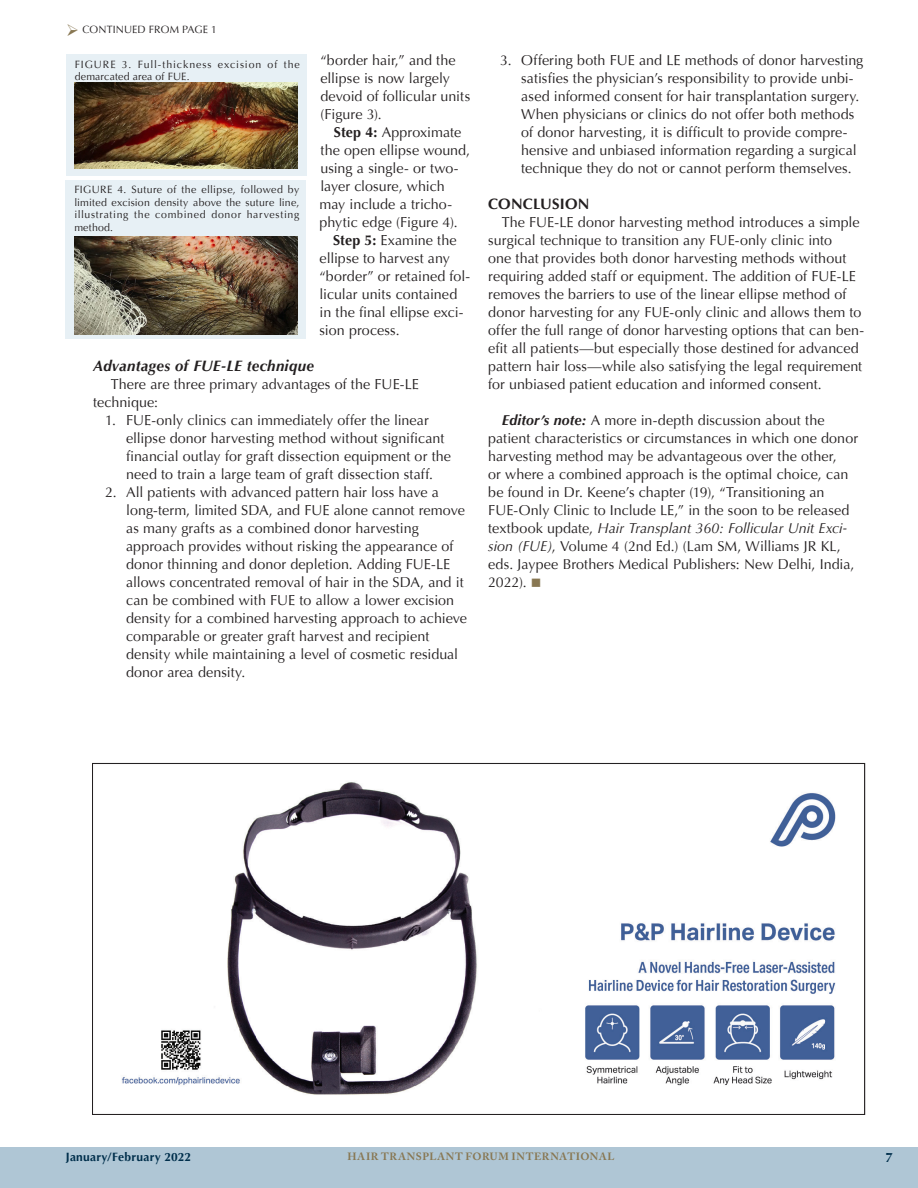
<style>
.page{position:relative;width:918px;height:1188px;background:#fff}
.page>*{position:absolute;margin:0;border:0;box-sizing:border-box;transform-origin:0 0}
.article_subhead_2{font:italic 700 15px "Optima";letter-spacing:.015em;color:#231f20}
.article_subhead_1{font:700 15px "Optima";letter-spacing:.015em;color:#231f20}
.Body_text_indent{font:14.25px/18px "Optima";letter-spacing:.005em;color:#231f20}
.body_text_hanging_in{font:14.25px/18px "Optima";letter-spacing:.005em;color:#231f20}
.t1{font:700 13.5px "Optima";color:#002f4c}
.t2{font:700 12px "Optima";letter-spacing:.02em;color:#002f4c}
.article_figure_capti{font:10.5px/12.6px "Optima";letter-spacing:.06em;color:#231f20;text-align:justify}
.article_figure_capti-2{font:10.5px/12.6px "Optima";letter-spacing:.08em;color:#231f20}
.t3{font:700 10.5px "Adobe Caslon Pro";letter-spacing:.06em;color:#887752}
.article_figure_capti-3{font:10.5px "Optima";letter-spacing:.01em;color:#231f20}
.s1{color:#887752}
.s2{font-weight:700}
.s3{font-weight:700;font-style:italic}
.s4{font-style:italic}
</style>
<div class="page">
<div style="left:0;top:1148px;width:918px;height:40px;background:#afc6d5"></div>
<div style="left:67px;top:54px;width:240px;height:122px;background:#e7f0f5"></div>
<img style="left:75px;top:83px;width:222px;height:85px">
<div style="left:66px;top:181px;width:240px;height:158px;background:#e7f0f5"></div>
<img style="left:74px;top:236px;width:224px;height:98px">
<img style="left:121px;top:782px;width:715px;height:313px">
<p class="article_figure_capti-3" style="left:66px;top:23px;width:152px"><span class="s1">➢</span> CONTINUED FROM PAGE 1</p>
<p class="article_figure_capti-2" style="left:75px;top:58px;width:227px">FIGURE 3. Full-thickness excision of the demarcated area of FUE.</p>
<p class="article_figure_capti" style="left:74px;top:183px;width:227px">FIGURE 4. Suture of the ellipse, followed by limited excision density above the suture line, illustrating the combined donor harvesting method.</p>
<p class="Body_text_indent" style="left:320px;top:51px;width:151px">“border hair,” and the ellipse is now largely devoid of follicular units (Figure 3).</p>
<p class="Body_text_indent" style="left:320px;top:123px;width:152px;text-indent:14px"><span class="s2">Step 4:</span> Approximate the open ellipse wound, using a single- or two&shy;layer closure, which may include a tricho&shy;phytic edge (Figure 4).</p>
<p class="Body_text_indent" style="left:320px;top:231px;width:152px;text-indent:14px"><span class="s2">Step 5:</span> Examine the ellipse to harvest any “border” or retained fol&shy;licular units contained in the final ellipse exci&shy;sion process.</p>
<p class="article_subhead_2" style="left:93px;top:357px;width:222px">Advantages of FUE-LE technique</p>
<p class="Body_text_indent" style="left:93px;top:375px;width:327px;text-indent:18px">There are three primary advantages of the FUE-LE technique:</p>
<p class="body_text_hanging_in" style="left:126px;top:411px;width:326px;text-indent:-21px">1. FUE-only clinics can immediately offer the linear ellipse donor harvesting method without significant financial outlay for graft dissection equipment or the need to train a large team of graft dissection staff.</p>
<p class="body_text_hanging_in" style="left:126px;top:483px;width:342px;text-indent:-21px">2. All patients with advanced pattern hair loss have a long-term, limited SDA, and FUE alone cannot remove as many grafts as a combined donor harvesting approach provides without risking the appearance of donor thinning and donor depletion. Adding FUE-LE allows concentrated removal of hair in the SDA, and it can be combined with FUE to allow a lower excision density for a combined harvesting approach to achieve comparable or greater graft harvest and recipient density while maintaining a level of cosmetic residual donor area density.</p>
<p class="body_text_hanging_in" style="left:521px;top:51px;width:344px;text-indent:-21px">3. Offering both FUE and LE methods of donor harvesting satisfies the physician’s responsibility to provide unbi&shy;ased informed consent for hair transplantation surgery.<br>When physicians or clinics do not offer both methods of donor harvesting, it is difficult to provide compre&shy;hensive and unbiased information regarding a surgical technique they do not or cannot perform themselves.</p>
<p class="article_subhead_1" style="left:488px;top:194px;width:103px">CONCLUSION</p>
<p class="Body_text_indent" style="left:488px;top:213px;width:377px;text-indent:14px">The FUE-LE donor harvesting method introduces a simple surgical technique to transition any FUE-only clinic into<br>one that provides both donor harvesting methods without requiring added staff or equipment. The addition of FUE-LE removes the barriers to use of the linear ellipse method of donor harvesting for any FUE-only clinic and allows them to offer the full range of donor harvesting options that can ben&shy;efit all patients—but especially those destined for advanced pattern hair loss—while also satisfying the legal requirement for unbiased patient education and informed consent.</p>
<p class="Body_text_indent" style="left:488px;top:411px;width:371px;text-indent:14px"><span class="s3">Editor’s note:</span> A more in-depth discussion about the patient characteristics or circumstances in which one donor harvesting method may be advantageous over the other,<br>or where a combined approach is the optimal choice, can be found in Dr. Keene’s chapter (19), “Transitioning an FUE-Only Clinic to Include LE,” in the soon to be released textbook update, <span class="s4">Hair Transplant 360: Follicular Unit Exci&shy;sion (FUE)</span>, Volume 4 (2nd Ed.) (Lam SM, Williams JR KL, eds. Jaypee Brothers Medical Publishers: New Delhi, India, 2022). <span class="s1">■</span></p>
<p class="t2" style="left:66px;top:1149px;width:127px">January/February 2022</p>
<p class="t3" style="left:348px;top:1150px;width:268px">HAIR TRANSPLANT FORUM INTERNATIONAL</p>
<p class="t1" style="left:885px;top:1149px;width:9px">7</p>
</div>
